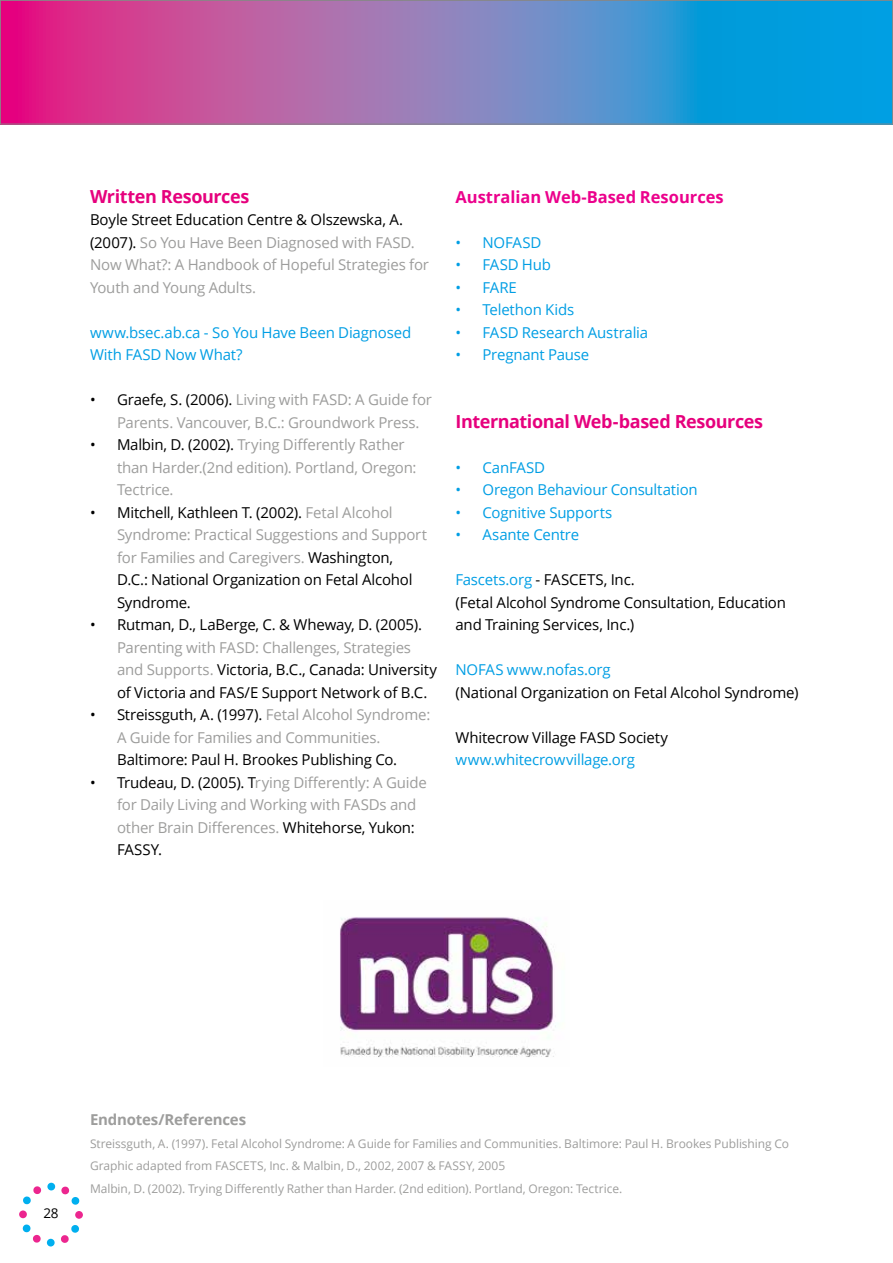
<style>
.page{position:relative;width:893px;height:1263px;background:#fff}
.page>*{position:absolute;margin:0;border:0;box-sizing:border-box;transform-origin:0 0}
.t1{font:700 18px "Open Sans";letter-spacing:-.025em;color:#e6007d}
.t2{font:700 16.5px "Open Sans";color:#ec008c}
.t3{font:15px/22.5px "Open Sans";letter-spacing:-.015em;color:#000}
.t4{font:15px/22.5px "Open Sans";letter-spacing:-.015em;color:#9d9d9c}
.t5{font:15px/22.5px "Open Sans";letter-spacing:-.015em;color:#009ee4}
.t6{font:700 15px "Open Sans";letter-spacing:-.01em;color:#9d9d9c}
.t7{font:13.5px "Open Sans";color:#000}
.t8{font:12px/22.5px "Open Sans";letter-spacing:-.005em;color:#9d9d9c}
.s1{color:#000}
.s2{color:#9d9d9c}
.s3{color:#009ee4}
</style>
<div class="page">
<div style="left:47px;top:1239px;width:8px;height:7px;background:#00afef;border-radius:50%"></div>
<svg style="left:61px;top:1225px;width:18px;height:18px"></svg>
<div style="left:75px;top:1211px;width:8px;height:8px;background:#ec268f;border-radius:50%"></div>
<svg style="left:61px;top:1186px;width:19px;height:19px"></svg>
<div style="left:47px;top:1183px;width:8px;height:7px;background:#00afef;border-radius:50%"></div>
<svg style="left:23px;top:1186px;width:19px;height:19px"></svg>
<div style="left:19px;top:1210px;width:8px;height:8px;background:#ec268f;border-radius:50%"></div>
<svg style="left:22px;top:1224px;width:19px;height:19px"></svg>
<svg style="left:2px;top:2px;width:889px;height:120px;background:#7b74b8"></svg>
<div style="left:0;top:0;width:893px;height:124px;border:1px solid #878786"></div>
<img style="left:340px;top:917px;width:216px;height:140px">
<p class="t1" style="left:90px;top:189px;width:161px">Written Resources</p>
<p class="t4" style="left:90px;top:210px;width:341px"><span class="s1">Boyle Street Education Centre &amp; Olszewska, A. (2007).</span> So You Have Been Diagnosed with FASD.<br>Now What?: A Handbook of Hopeful Strategies for Youth and Young Adults.</p>
<p class="t5" style="left:90px;top:322px;width:323px">www.bsec.ab.ca - So You Have Been Diagnosed<br>With FASD Now What?</p>
<p class="t4" style="left:117px;top:390px;width:316px;text-indent:-27px"><span class="s1">• Graefe, S. (2006).</span> Living with FASD: A Guide for<br>Parents. Vancouver, B.C.: Groundwork Press.</p>
<p class="t4" style="left:117px;top:433px;width:301px;text-indent:-27px"><span class="s1">• Malbin, D. (2002).</span> Trying Differently Rather than Harder.(2nd edition). Portland, Oregon:<br>Tectrice.</p>
<p class="t3" style="left:117px;top:502px;width:312px;text-indent:-27px">• Mitchell, Kathleen T. (2002). <span class="s2">Fetal Alcohol Syndrome: Practical Suggestions and Support for Families and Caregivers.</span> Washington, D.C.: National Organization on Fetal Alcohol Syndrome.</p>
<p class="t3" style="left:90px;top:615px;width:334px">• Rutman, D., LaBerge, C. &amp; Wheway, D. (2005).</p>
<p class="t3" style="left:117px;top:637px;width:322px"><span class="s2">Parenting with FASD: Challenges, Strategies and Supports.</span> Victoria, B.C., Canada: University of Victoria and FAS/E Support Network of B.C.</p>
<p class="t4" style="left:117px;top:705px;width:315px;text-indent:-27px"><span class="s1">• Streissguth, A. (1997).</span> Fetal Alcohol Syndrome:<br>A Guide for Families and Communities.</p>
<p class="t3" style="left:117px;top:750px;width:282px">Baltimore: Paul H. Brookes Publishing Co.</p>
<p class="t4" style="left:117px;top:770px;width:311px;text-indent:-27px"><span class="s1">• Trudeau, D. (2005). T</span>rying Differently: A Guide for Daily Living and Working with FASDs and other Brain Differences. <span class="s1">Whitehorse, Yukon:<br>FASSY.</span></p>
<p class="t2" style="left:455px;top:190px;width:270px">Australian Web-Based Resources</p>
<p class="t5" style="left:455px;top:232px;width:87px">• NOFASD</p>
<p class="t5" style="left:455px;top:255px;width:97px">• FASD Hub</p>
<p class="t5" style="left:455px;top:277px;width:63px">• FARE</p>
<p class="t5" style="left:455px;top:300px;width:120px">• Telethon Kids</p>
<p class="t5" style="left:455px;top:322px;width:194px">• FASD Research Australia</p>
<p class="t5" style="left:455px;top:345px;width:135px">• Pregnant Pause</p>
<p class="t1" style="left:455px;top:414px;width:309px">International Web-based Resources</p>
<p class="t5" style="left:455px;top:457px;width:91px">• CanFASD</p>
<p class="t5" style="left:455px;top:480px;width:244px">• Oregon Behaviour Consultation</p>
<p class="t5" style="left:455px;top:502px;width:158px">• Cognitive Supports</p>
<p class="t5" style="left:455px;top:525px;width:125px">• Asante Centre</p>
<p class="t3" style="left:455px;top:570px;width:332px"><span class="s3">Fascets.org</span> - FASCETS, Inc.<br>(Fetal Alcohol Syndrome Consultation, Education and Training Services, Inc.)</p>
<p class="t5" style="left:455px;top:660px;width:157px">NOFAS www.nofas.org</p>
<p class="t3" style="left:455px;top:682px;width:344px">(National Organization on Fetal Alcohol Syndrome)</p>
<p class="t3" style="left:455px;top:727px;width:214px">Whitecrow Village FASD Society</p>
<p class="t5" style="left:455px;top:750px;width:181px">www.whitecrowvillage.org</p>
<p class="t7" style="left:43px;top:1207px;width:17px">28</p>
<p class="t6" style="left:90px;top:1114px;width:158px">Endnotes/References</p>
<p class="t8" style="left:90px;top:1133px;width:700px">Streissguth, A. (1997). Fetal Alcohol Syndrome: A Guide for Families and Communities. Baltimore: Paul H. Brookes Publishing Co<br>Graphic adapted from FASCETS, Inc. &amp; Malbin, D., 2002, 2007 &amp; FASSY, 2005<br>Malbin, D. (2002). Trying Differently Rather than Harder. (2nd edition). Portland, Oregon: Tectrice.</p>
</div>
